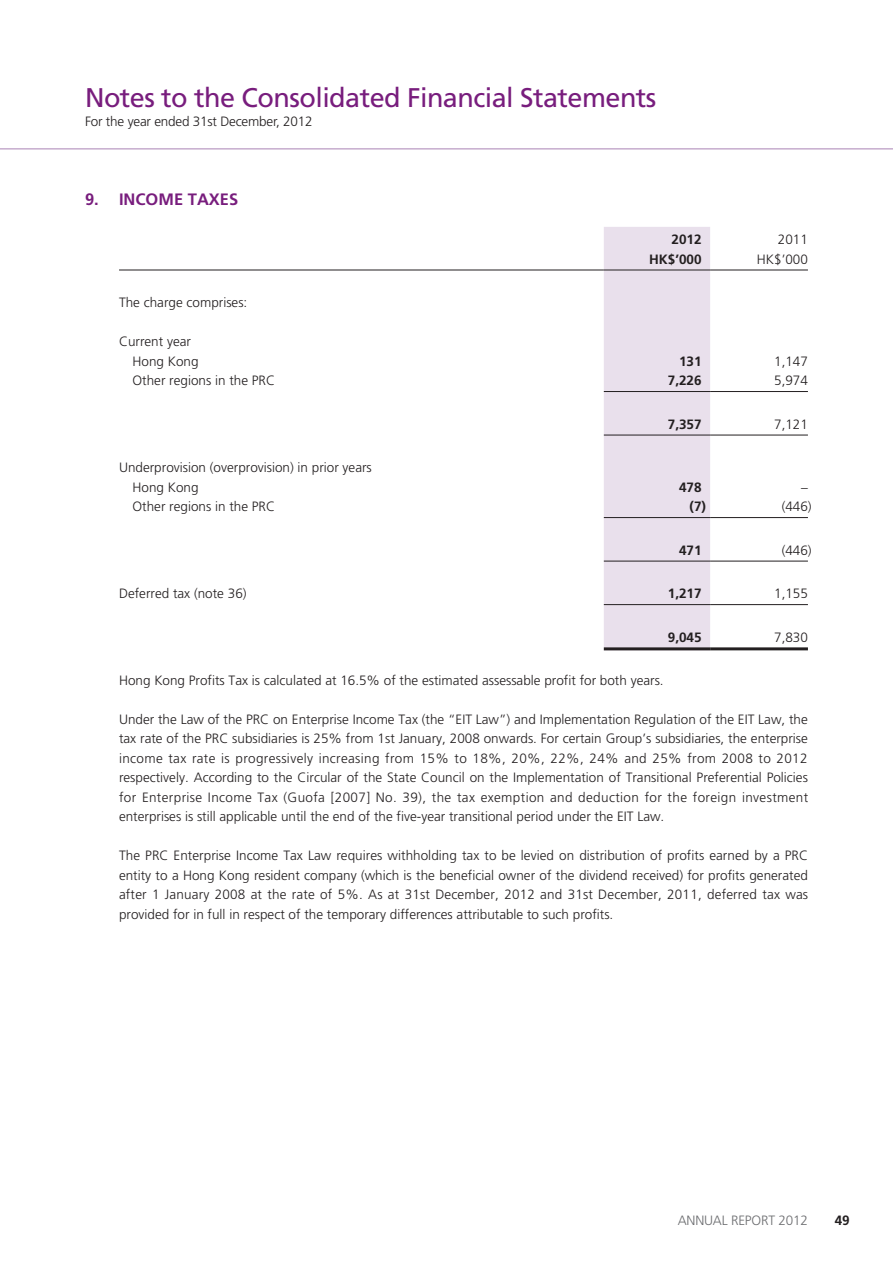
<style>
.page{position:relative;width:893px;height:1263px;background:#fff}
.page>*{position:absolute;margin:0;border:0;box-sizing:border-box;transform-origin:0 0}
.t1{font:27px "Frutiger LT Std";letter-spacing:-.02em;color:#781d7d}
.t2{font:700 16.5px "Frutiger LT Std";color:#781d7d}
.t3{font:300 13.5px/19.5px "Frutiger LT Std";color:#231f20}
.t4{font:700 13.5px "Frutiger LT Std";color:#231f20}
.t5{font:300 13.5px "Frutiger LT Std";letter-spacing:-.015em;color:#6c6d70}
</style>
<div class="page">
<hr style="left:0;top:148px;width:893px;height:2px;background:#c6accd">
<div style="left:604px;top:227px;width:106px;height:420px;background:#e9e0ec"></div>
<hr style="left:119px;top:270px;width:485px;height:1px;background:#231f20">
<hr style="left:604px;top:270px;width:106px;height:1px;background:#231f20">
<hr style="left:710px;top:270px;width:98px;height:1px;background:#231f20">
<hr style="left:604px;top:391px;width:106px;height:1px;background:#231f20">
<hr style="left:710px;top:391px;width:98px;height:1px;background:#231f20">
<hr style="left:604px;top:435px;width:106px;height:1px;background:#231f20">
<hr style="left:710px;top:435px;width:98px;height:1px;background:#231f20">
<hr style="left:604px;top:517px;width:106px;height:1px;background:#231f20">
<hr style="left:710px;top:517px;width:98px;height:1px;background:#231f20">
<hr style="left:604px;top:561px;width:106px;height:1px;background:#231f20">
<hr style="left:710px;top:561px;width:98px;height:1px;background:#231f20">
<hr style="left:604px;top:604px;width:106px;height:1px;background:#231f20">
<hr style="left:710px;top:604px;width:98px;height:1px;background:#231f20">
<hr style="left:604px;top:647px;width:106px;height:3px;background:#231f20">
<hr style="left:710px;top:647px;width:98px;height:3px;background:#231f20">
<h1 class="t1" style="left:85px;top:82px;width:573px">Notes to the Consolidated Financial Statements</h1>
<p class="t3" style="left:85px;top:112px;width:229px">For the year ended 31st December, 2012</p>
<p class="t2" style="left:85px;top:190px;width:155px">9. INCOME TAXES</p>
<p class="t3" style="left:119px;top:293px;width:130px">The charge comprises:</p>
<p class="t3" style="left:133px;top:332px;width:68px;text-indent:-14px">Current year<br>Hong Kong</p>
<p class="t4" style="left:672px;top:231px;width:32px">2012</p>
<p class="t3" style="left:778px;top:230px;width:32px">2011</p>
<p class="t4" style="left:649px;top:251px;width:54px">HK$’000</p>
<p class="t3" style="left:757px;top:249px;width:53px">HK$’000</p>
<p class="t4" style="left:679px;top:353px;width:24px">131</p>
<p class="t3" style="left:774px;top:351px;width:35px">1,147</p>
<p class="t3" style="left:133px;top:371px;width:144px">Other regions in the PRC</p>
<p class="t4" style="left:668px;top:372px;width:35px">7,226</p>
<p class="t3" style="left:774px;top:371px;width:35px">5,974</p>
<p class="t4" style="left:668px;top:416px;width:35px">7,357</p>
<p class="t3" style="left:774px;top:414px;width:35px">7,121</p>
<p class="t3" style="left:133px;top:458px;width:241px;text-indent:-14px">Underprovision (overprovision) in prior years<br>Hong Kong</p>
<p class="t4" style="left:679px;top:479px;width:24px">478</p>
<p class="t3" style="left:801px;top:477px;width:8px">–</p>
<p class="t3" style="left:133px;top:497px;width:144px">Other regions in the PRC</p>
<p class="t4" style="left:690px;top:498px;width:18px">(7)</p>
<p class="t3" style="left:782px;top:497px;width:32px">(446)</p>
<p class="t4" style="left:679px;top:542px;width:24px">471</p>
<p class="t3" style="left:782px;top:540px;width:32px">(446)</p>
<p class="t3" style="left:119px;top:584px;width:129px">Deferred tax (note 36)</p>
<p class="t4" style="left:668px;top:585px;width:35px">1,217</p>
<p class="t3" style="left:774px;top:584px;width:35px">1,155</p>
<p class="t4" style="left:668px;top:629px;width:35px">9,045</p>
<p class="t3" style="left:774px;top:627px;width:35px">7,830</p>
<p class="t3" style="left:119px;top:671px;width:546px">Hong Kong Profits Tax is calculated at 16.5% of the estimated assessable profit for both years.</p>
<p class="t3" style="left:119px;top:710px;width:691px;text-align:justify">Under the Law of the PRC on Enterprise Income Tax (the “EIT Law”) and Implementation Regulation of the EIT Law, the tax rate of the PRC subsidiaries is 25% from 1st January, 2008 onwards. For certain Group’s subsidiaries, the enterprise income tax rate is progressively increasing from 15% to 18%, 20%, 22%, 24% and 25% from 2008 to 2012 respectively. According to the Circular of the State Council on the Implementation of Transitional Preferential Policies for Enterprise Income Tax (Guofa [2007] No. 39), the tax exemption and deduction for the foreign investment enterprises is still applicable until the end of the five-year transitional period under the EIT Law.</p>
<p class="t3" style="left:119px;top:846px;width:691px;text-align:justify">The PRC Enterprise Income Tax Law requires withholding tax to be levied on distribution of profits earned by a PRC entity to a Hong Kong resident company (which is the beneficial owner of the dividend received) for profits generated after 1 January 2008 at the rate of 5%. As at 31st December, 2012 and 31st December, 2011, deferred tax was provided for in full in respect of the temporary differences attributable to such profits.</p>
<p class="t5" style="left:678px;top:1212px;width:132px">ANNUAL REPORT 2012</p>
<p class="t4" style="left:835px;top:1212px;width:16px">49</p>
</div>
